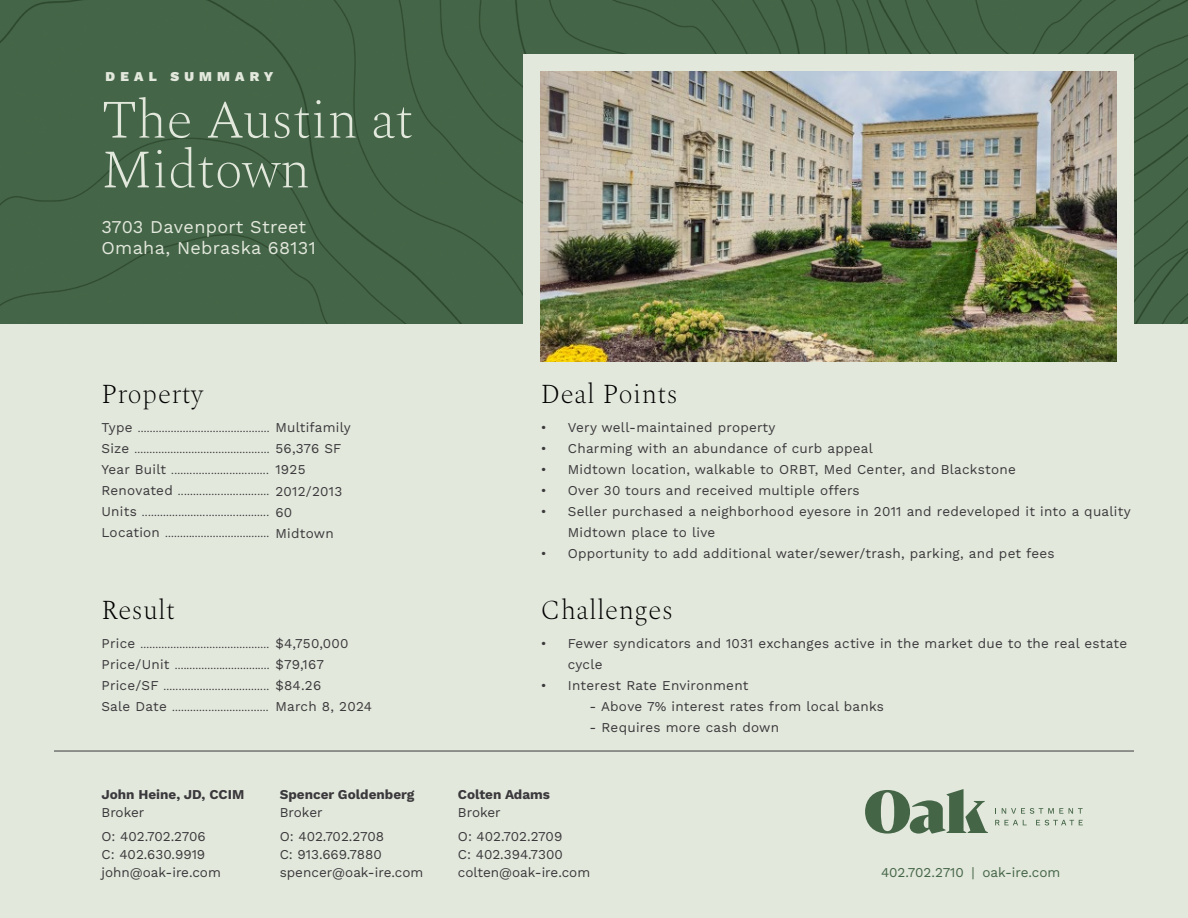
<style>
.page{position:relative;width:1188px;height:918px;background:#e2e8dc}
.page>*{position:absolute;margin:0;border:0;box-sizing:border-box;transform-origin:0 0}
.t1{font:200 54px/49.8px "Spectral";color:#e2e8dc}
.t2{font:200 27px "Spectral";letter-spacing:.02em;color:#000}
.t3{font:18px/21px "Work Sans";letter-spacing:.02em;color:#e2e8dc}
.t4{font:13.5px/21px "Work Sans";letter-spacing:.02em;color:#3b393c}
.t5{font:13.5px/18px "Work Sans";color:#3b393c}
.t6{font:13.5px "Work Sans";color:#456547}
.t7{font:13.5px "Work Sans";letter-spacing:.385em;color:#e2e8dc}
.t8{font:10.5px/21px "Work Sans";color:#3b393c;text-align:justify}
.s1{font-size:13.5px}
</style>
<div class="page">
<div style="left:0;top:0;width:1188px;height:324px;background:#456548"></div>
<hr style="left:54px;top:751px;width:1080px;height:1px;background:#3b393c">
<div style="left:524px;top:54px;width:610px;height:308px;background:#e2e8dc"></div>
<svg style="left:865px;top:789px;width:123px;height:45px"></svg>
<svg style="left:1002px;top:808px;width:61px;height:6px"></svg>
<svg style="left:1069px;top:808px;width:14px;height:6px"></svg>
<svg style="left:995px;top:820px;width:32px;height:5px"></svg>
<svg style="left:1036px;top:820px;width:47px;height:5px"></svg>
<img style="left:541px;top:72px;width:576px;height:290px">
<p class="t7" style="left:106px;top:66px;width:169px">DEAL SUMMARY</p>
<h1 class="t1" style="left:102px;top:91px;width:313px">The Austin at<br>Midtown</h1>
<h3 class="t3" style="left:102px;top:215px;width:216px">3703 Davenport Street<br>Omaha, Nebraska 68131</h3>
<h2 class="t2" style="left:102px;top:375px;width:103px">Property</h2>
<p class="t4" style="left:275px;top:417px;width:77px">Multifamily<br>56,376 SF<br>1925<br>2012/2013<br>60<br>Midtown</p>
<p class="t8" style="left:102px;top:418px;width:170px"><span class="s1">Type</span> ............................................<br><span class="s1">Size</span> .............................................<br><span class="s1">Year Built</span> ................................<br><span class="s1">Renovated</span> ..............................<br><span class="s1">Units</span> ..........................................<br><span class="s1">Location</span> ...................................</p>
<h2 class="t2" style="left:541px;top:375px;width:139px">Deal Points</h2>
<p class="t4" style="left:541px;top:417px;width:236px">• Very well-maintained property</p>
<p class="t4" style="left:541px;top:438px;width:334px">• Charming with an abundance of curb appeal</p>
<p class="t4" style="left:541px;top:459px;width:477px">• Midtown location, walkable to ORBT, Med Center, and Blackstone</p>
<p class="t4" style="left:541px;top:480px;width:320px">• Over 30 tours and received multiple offers</p>
<p class="t4" style="left:568px;top:501px;width:564px;text-indent:-27px">• Seller purchased a neighborhood eyesore in 2011 and redeveloped it into a quality<br>Midtown place to live</p>
<p class="t4" style="left:541px;top:543px;width:515px">• Opportunity to add additional water/sewer/trash, parking, and pet fees</p>
<h2 class="t2" style="left:102px;top:590px;width:75px">Result</h2>
<h2 class="t2" style="left:541px;top:590px;width:134px">Challenges</h2>
<p class="t4" style="left:275px;top:632px;width:98px">$4,750,000 $79,167 $84.26<br>March 8, 2024</p>
<p class="t8" style="left:102px;top:633px;width:170px"><span class="s1">Price</span> ...........................................<br><span class="s1">Price/Unit</span> ................................<br><span class="s1">Price/SF</span> ...................................<br><span class="s1">Sale Date</span> ................................</p>
<p class="t5" style="left:102px;top:785px;width:144px">John Heine, JD, CCIM<br>Broker</p>
<p class="t5" style="left:102px;top:827px;width:121px">O: 402.702.2706<br>C: 402.630.9919 john@oak-ire.com</p>
<p class="t5" style="left:280px;top:785px;width:136px">Spencer Goldenberg<br>Broker</p>
<p class="t5" style="left:280px;top:827px;width:145px">O: 402.702.2708<br>C: 913.669.7880 spencer@oak-ire.com</p>
<p class="t4" style="left:568px;top:632px;width:561px;text-indent:-27px">• Fewer syndicators and 1031 exchanges active in the market due to the real estate cycle</p>
<p class="t4" style="left:541px;top:674px;width:209px">• Interest Rate Environment</p>
<p class="t4" style="left:590px;top:695px;width:296px">- Above 7% interest rates from local banks</p>
<p class="t4" style="left:590px;top:716px;width:191px">- Requires more cash down</p>
<p class="t5" style="left:458px;top:785px;width:94px">Colten Adams<br>Broker</p>
<p class="t5" style="left:458px;top:827px;width:134px">O: 402.702.2709<br>C: 402.394.7300 colten@oak-ire.com</p>
<p class="t6" style="left:881px;top:862px;width:181px">402.702.2710 | oak-ire.com</p>
</div>
